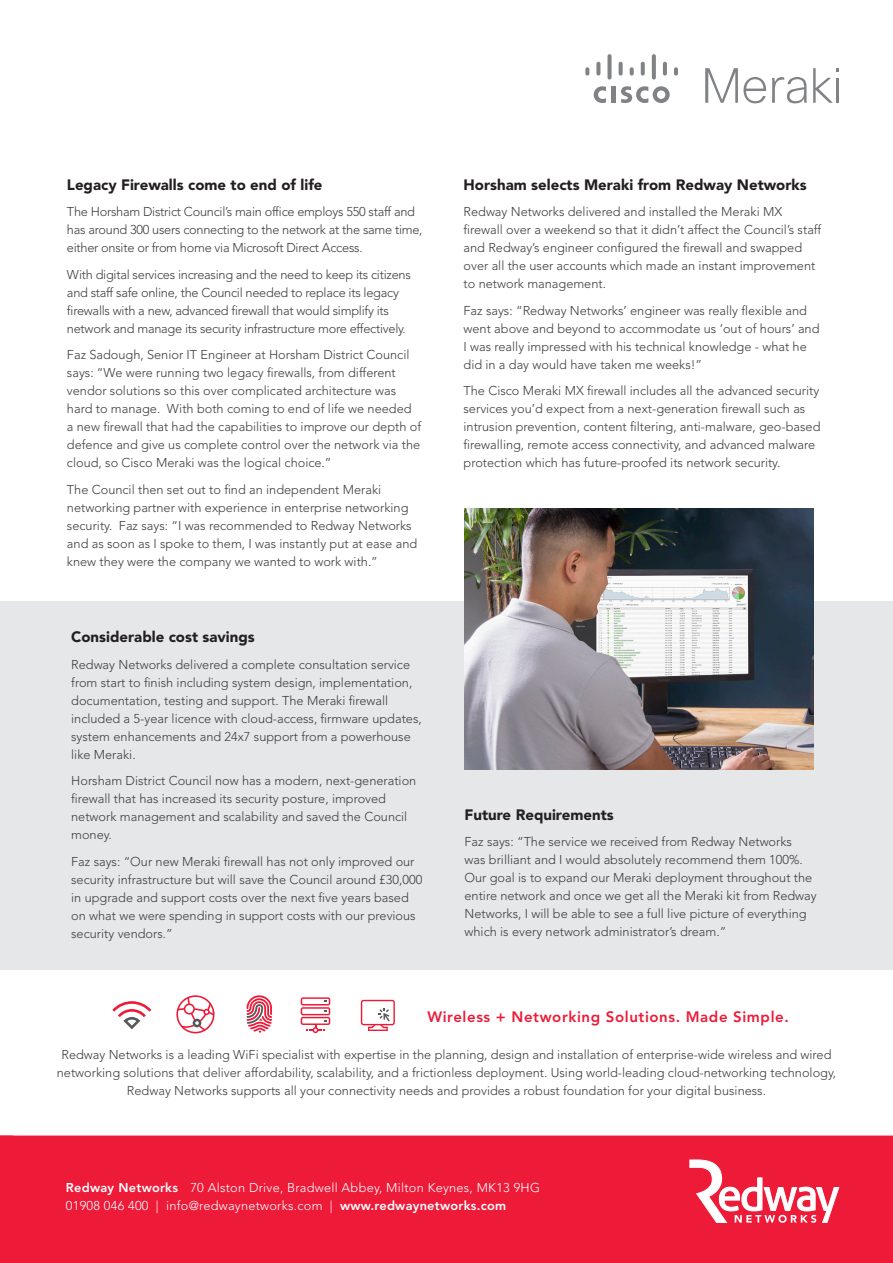
<style>
.page{position:relative;width:893px;height:1263px;background:#fff}
.page>*{position:absolute;margin:0;border:0;box-sizing:border-box;transform-origin:0 0}
.t1{font:900 15px "Avenir LT Std";color:#231f20}
.t2{font:800 15px "Avenir LT Std";letter-spacing:.04em;color:#ed1a38}
.t3{font:300 12.75px/18px "Avenir LT Std";color:#3e3e3f}
.t4{font:300 12.75px/18px "Avenir LT Std";letter-spacing:-.02em;color:#3e3e3f}
.t5{font:300 12.75px/18.3px "Avenir LT Std";letter-spacing:.02em;color:#fff}
.s1{font-weight:800}
</style>
<div class="page">
<div style="left:0;top:1136px;width:893px;height:127px;background:#ed1a38"></div>
<svg style="left:689px;top:1159px;width:150px;height:64px"></svg>
<hr style="left:612px;top:87px;width:4px;height:16px;background:#808285">
<svg style="left:594px;top:86px;width:12px;height:17px"></svg>
<svg style="left:621px;top:86px;width:49px;height:17px"></svg>
<svg style="left:585px;top:67px;width:4px;height:9px"></svg>
<svg style="left:596px;top:62px;width:4px;height:14px"></svg>
<div style="left:607px;top:54px;width:5px;height:26px;background:#808285;border-radius:2px"></div>
<svg style="left:619px;top:62px;width:4px;height:14px"></svg>
<svg style="left:630px;top:67px;width:4px;height:9px"></svg>
<svg style="left:641px;top:62px;width:4px;height:14px"></svg>
<svg style="left:652px;top:54px;width:4px;height:26px"></svg>
<hr style="left:663px;top:62px;width:4px;height:14px;background:#808285;border-radius:2px">
<svg style="left:674px;top:67px;width:4px;height:9px"></svg>
<svg style="left:705px;top:68px;width:61px;height:35px"></svg>
<svg style="left:772px;top:77px;width:35px;height:27px"></svg>
<svg style="left:813px;top:68px;width:26px;height:35px"></svg>
<svg style="left:112px;top:1001px;width:39px;height:28px"></svg>
<svg style="left:176px;top:995px;width:38px;height:38px"></svg>
<svg style="left:361px;top:1000px;width:34px;height:31px"></svg>
<svg style="left:247px;top:995px;width:25px;height:38px"></svg>
<div style="left:193px;top:1019px;width:8px;height:8px;border:3px solid #57585a;border-radius:50%"></div>
<svg style="left:301px;top:997px;width:29px;height:36px"></svg>
<div style="left:0;top:601px;width:893px;height:368px;background:#e6e7e9"></div>
<img style="left:465px;top:508px;width:348px;height:262px">
<p class="t1" style="left:67px;top:178px;width:257px">Legacy Firewalls come to end of life</p>
<p class="t4" style="left:67px;top:204px;width:357px">The Horsham District Council’s main office employs 550 staff and has around 300 users connecting to the network at the same time, either onsite or from home via Microsoft Direct Access.</p>
<p class="t4" style="left:67px;top:266px;width:345px">With digital services increasing and the need to keep its citizens and staff safe online, the Council needed to replace its legacy firewalls with a new, advanced firewall that would simplify its network and manage its security infrastructure more effectively.</p>
<p class="t3" style="left:67px;top:347px;width:356px">Faz Sadough, Senior IT Engineer at Horsham District Council says: “We were running two legacy firewalls, from different vendor solutions so this over complicated architecture was hard to manage. With both coming to end of life we needed a new firewall that had the capabilities to improve our depth of defence and give us complete control over the network via the cloud, so Cisco Meraki was the logical choice.”</p>
<p class="t3" style="left:67px;top:481px;width:352px">The Council then set out to find an independent Meraki networking partner with experience in enterprise networking security. Faz says: “I was recommended to Redway Networks and as soon as I spoke to them, I was instantly put at ease and knew they were the company we wanted to work with.”</p>
<p class="t1" style="left:71px;top:631px;width:185px">Considerable cost savings</p>
<p class="t3" style="left:71px;top:656px;width:352px">Redway Networks delivered a complete consultation service from start to finish including system design, implementation, documentation, testing and support. The Meraki firewall included a 5-year licence with cloud-access, firmware updates, system enhancements and 24x7 support from a powerhouse like Meraki.</p>
<p class="t3" style="left:71px;top:773px;width:347px">Horsham District Council now has a modern, next-generation firewall that has increased its security posture, improved network management and scalability and saved the Council money.</p>
<p class="t3" style="left:71px;top:853px;width:353px">Faz says: “Our new Meraki firewall has not only improved our security infrastructure but will save the Council around £30,000 in upgrade and support costs over the next five years based on what we were spending in support costs with our previous security vendors.”</p>
<p class="t1" style="left:464px;top:178px;width:345px">Horsham selects Meraki from Redway Networks</p>
<p class="t3" style="left:464px;top:204px;width:359px">Redway Networks delivered and installed the Meraki MX firewall over a weekend so that it didn’t affect the Council’s staff and Redway’s engineer configured the firewall and swapped over all the user accounts which made an instant improvement to network management.</p>
<p class="t3" style="left:464px;top:302px;width:357px">Faz says: “Redway Networks’ engineer was really flexible and went above and beyond to accommodate us ‘out of hours’ and I was really impressed with his technical knowledge - what he did in a day would have taken me weeks!”</p>
<p class="t3" style="left:464px;top:383px;width:358px">The Cisco Meraki MX firewall includes all the advanced security services you’d expect from a next-generation firewall such as intrusion prevention, content filtering, anti-malware, geo-based firewalling, remote access connectivity, and advanced malware protection which has future-proofed its network security.</p>
<p class="t1" style="left:465px;top:808px;width:151px">Future Requirements</p>
<p class="t3" style="left:465px;top:834px;width:354px">Faz says: “The service we received from Redway Networks<br>was brilliant and I would absolutely recommend them 100%.<br>Our goal is to expand our Meraki deployment throughout the entire network and once we get all the Meraki kit from Redway Networks, I will be able to see a full live picture of everything which is every network administrator’s dream.”</p>
<p class="t2" style="left:427px;top:1010px;width:363px">Wireless + Networking Solutions. Made Simple.</p>
<p class="t3" style="left:57px;top:1047px;width:781px;text-align:center">Redway Networks is a leading WiFi specialist with expertise in the planning, design and installation of enterprise-wide wireless and wired networking solutions that deliver affordability, scalability, and a frictionless deployment. Using world-leading cloud-networking technology,<br>Redway Networks supports all your connectivity needs and provides a robust foundation for your digital business.</p>
<p class="t5" style="left:66px;top:1179px;width:476px"><span class="s1">Redway Networks</span> 70 Alston Drive, Bradwell Abbey, Milton Keynes, MK13 9HG<br>01908 046 400 | info@redwaynetworks.com | <span class="s1">www.redwaynetworks.com</span></p>
</div>
